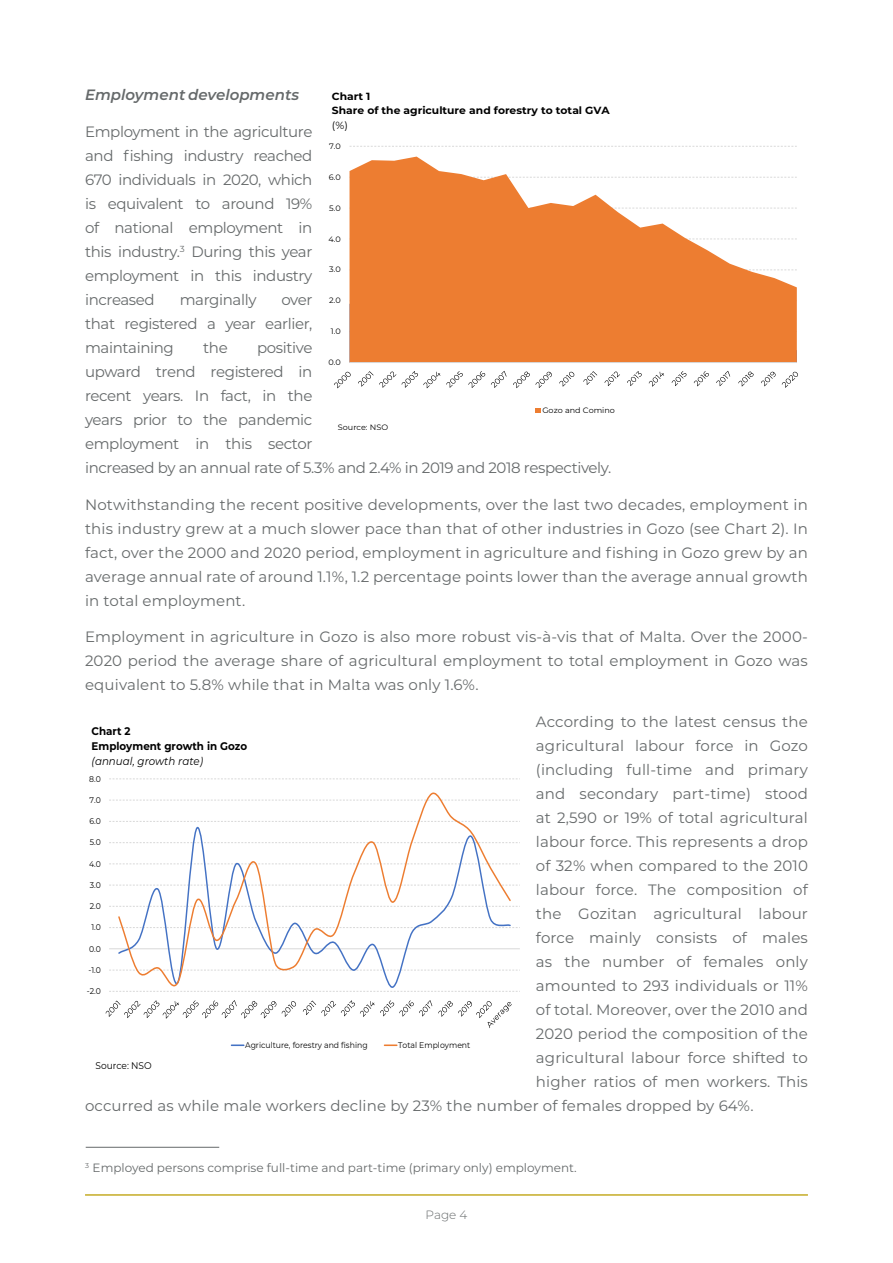
<style>
.page{position:relative;width:893px;height:1263px;background:#fff}
.page>*{position:absolute;margin:0;border:0;box-sizing:border-box;transform-origin:0 0}
.Text_Bodies{font:15px/24px "Montserrat";letter-spacing:.01em;color:#666a6b;text-align:justify}
.Text_Bodies-2{font:15px/24px "Montserrat";letter-spacing:-.025em;color:#666a6b}
.Text_Bodies-3{font:italic 600 15px "Montserrat";color:#666a6b}
.Foot_Notes{font:12px "Montserrat";color:#666a6b}
.t1{font:300 12px "Montserrat";color:#666a6b}
.t2{font:700 11.1px/15.3px "Montserrat";color:#000;scale:.93 1}
.t3{font:700 10.35px/14.4px "Montserrat";color:#000}
.t4{font:9.75px "Montserrat";color:#000;scale:.93 1}
.t5{font:8.25px "Montserrat";color:#000;scale:.93 1}
.t6{font:7.8px "Montserrat";color:#000}
.s1{font-weight:400}
.s2{font-weight:400;font-style:italic}
</style>
<div class="page">
<hr style="left:85px;top:1194px;width:723px;height:2px;background:#c4ab25">
<hr style="left:86px;top:1147px;width:133px;height:1px;background:#666a6b">
<svg style="left:109px;top:927px;width:411px;height:1px"></svg>
<svg style="left:109px;top:842px;width:411px;height:1px"></svg>
<svg style="left:109px;top:821px;width:411px;height:1px"></svg>
<svg style="left:109px;top:779px;width:411px;height:1px"></svg>
<hr style="left:109px;top:948px;width:411px;height:1px;background:#d9d9d9">
<svg style="left:117px;top:792px;width:395px;height:200px"></svg>
<svg style="left:106px;top:1000px;width:170px;height:19px"></svg>
<svg style="left:282px;top:1001px;width:14px;height:16px"></svg>
<svg style="left:303px;top:1000px;width:129px;height:17px"></svg>
<svg style="left:438px;top:1001px;width:73px;height:27px"></svg>
<svg style="left:231px;top:1044px;width:13px;height:2px"></svg>
<svg style="left:384px;top:1044px;width:13px;height:2px"></svg>
<svg style="left:350px;top:146px;width:447px;height:1px"></svg>
<svg style="left:350px;top:157px;width:447px;height:205px;fill:#ed7d31"></svg>
<hr style="left:350px;top:362px;width:447px;height:1px;background:#d9d9d9">
<svg style="left:334px;top:372px;width:17px;height:16px"></svg>
<svg style="left:358px;top:371px;width:38px;height:17px"></svg>
<svg style="left:402px;top:371px;width:38px;height:17px"></svg>
<svg style="left:446px;top:371px;width:39px;height:17px"></svg>
<svg style="left:491px;top:371px;width:16px;height:17px"></svg>
<svg style="left:513px;top:371px;width:39px;height:17px"></svg>
<svg style="left:559px;top:372px;width:15px;height:15px"></svg>
<svg style="left:583px;top:371px;width:14px;height:14px"></svg>
<svg style="left:605px;top:371px;width:15px;height:15px"></svg>
<svg style="left:627px;top:371px;width:15px;height:15px"></svg>
<svg style="left:649px;top:371px;width:15px;height:16px"></svg>
<svg style="left:672px;top:371px;width:14px;height:15px"></svg>
<svg style="left:694px;top:371px;width:15px;height:15px"></svg>
<svg style="left:716px;top:371px;width:14px;height:15px"></svg>
<svg style="left:738px;top:371px;width:16px;height:15px"></svg>
<svg style="left:761px;top:372px;width:15px;height:14px"></svg>
<svg style="left:782px;top:372px;width:16px;height:16px"></svg>
<svg style="left:535px;top:408px;width:5px;height:5px"></svg>
<p class="Text_Bodies-3" style="left:85px;top:84px;width:216px">Employment developments</p>
<p class="Text_Bodies" style="left:85px;top:119px;width:229px">Employment in the agriculture and fishing industry reached 670 individuals in 2020, which is equivalent to around 19% of national employment in this industry.<sup>3</sup> During this year employment in this industry increased</p>
<p class="t3" style="left:332px;top:88px;width:279px">Chart 1<br>Share of the agriculture and forestry to total GVA <span class="s1">(%)</span></p>
<p class="t6" style="left:329px;top:141px;width:13px">7.0</p>
<p class="t6" style="left:329px;top:172px;width:13px">6.0</p>
<p class="t6" style="left:329px;top:202px;width:13px">5.0</p>
<p class="t6" style="left:329px;top:233px;width:14px">4.0</p>
<p class="t6" style="left:329px;top:264px;width:13px">3.0</p>
<p class="Text_Bodies-2" style="left:180px;top:287px;width:78px">marginally</p>
<p class="Text_Bodies" style="left:85px;top:287px;width:229px;text-indent:196px">over that registered a year earlier, maintaining</p>
<p class="t6" style="left:329px;top:295px;width:13px">2.0</p>
<p class="t6" style="left:331px;top:326px;width:11px">1.0</p>
<p class="Text_Bodies-2" style="left:85px;top:335px;width:528px;text-indent:172px">positive<br>upward trend registered in<br>recent years. In fact, in the<br>years prior to the pandemic<br>employment in this sector<br>increased by an annual rate of 5.3% and 2.4% in 2019 and 2018 respectively.</p>
<p class="Text_Bodies" style="left:85px;top:492px;width:724px">Notwithstanding the recent positive developments, over the last two decades, employment in this industry grew at a much slower pace than that of other industries in Gozo (see Chart 2). In fact, over the 2000 and 2020 period, employment in agriculture and fishing in Gozo grew by an average annual rate of around 1.1%, 1.2 percentage points lower than the average annual growth in total employment.</p>
<p class="Text_Bodies" style="left:85px;top:624px;width:724px">Employment in agriculture in Gozo is also more robust vis-à-vis that of Malta. Over the 2000- 2020 period the average share of agricultural employment to total employment in Gozo was equivalent to 5.8% while that in Malta was only 1.6%.</p>
<p class="Text_Bodies" style="left:536px;top:709px;width:274px">According to the latest census the</p>
<p class="Text_Bodies" style="left:536px;top:733px;width:274px">agricultural labour force in Gozo</p>
<p class="Text_Bodies" style="left:536px;top:757px;width:274px">(including full-time and primary</p>
<p class="Text_Bodies" style="left:536px;top:781px;width:273px">and secondary part-time) stood</p>
<p class="Text_Bodies" style="left:536px;top:805px;width:274px">at 2,590 or 19% of total agricultural</p>
<p class="Text_Bodies" style="left:536px;top:829px;width:274px">labour force. This represents a drop</p>
<p class="Text_Bodies" style="left:536px;top:853px;width:274px">of 32% when compared to the 2010</p>
<p class="Text_Bodies" style="left:536px;top:877px;width:274px">labour force. The composition of</p>
<p class="Text_Bodies" style="left:536px;top:901px;width:273px">the Gozitan agricultural labour</p>
<p class="Text_Bodies" style="left:536px;top:925px;width:274px">force mainly consists of males</p>
<p class="Text_Bodies" style="left:536px;top:949px;width:274px">as the number of females only</p>
<p class="Text_Bodies" style="left:536px;top:973px;width:273px">amounted to 293 individuals or 11%</p>
<p class="Text_Bodies" style="left:536px;top:997px;width:273px">of total. Moreover, over the 2010 and</p>
<p class="Text_Bodies" style="left:536px;top:1021px;width:273px">2020 period the composition of the</p>
<p class="Text_Bodies" style="left:536px;top:1045px;width:273px">agricultural labour force shifted to</p>
<p class="Text_Bodies" style="left:536px;top:1069px;width:274px">higher ratios of men workers. This</p>
<p class="Text_Bodies" style="left:85px;top:1093px;width:670px">occurred as while male workers decline by 23% the number of females dropped by 64%.</p>
<p class="Text_Bodies" style="left:203px;top:335px;width:26px">the</p>
<p class="t6" style="left:329px;top:357px;width:14px">0.0</p>
<p class="t6" style="left:542px;top:405px;width:74px">Gozo and Comino</p>
<p class="t6" style="left:338px;top:422px;width:52px">Source: NSO</p>
<p class="t2" style="left:92px;top:722px;width:169px">Chart 2<br>Employment growth in Gozo <span class="s2">(annual, growth rate)</span></p>
<p class="t5" style="left:89px;top:773px;width:14px">8.0</p>
<p class="t5" style="left:90px;top:794px;width:14px">7.0</p>
<p class="t5" style="left:89px;top:815px;width:14px">6.0</p>
<p class="t5" style="left:90px;top:837px;width:14px">5.0</p>
<p class="t5" style="left:89px;top:858px;width:14px">4.0</p>
<p class="t5" style="left:90px;top:879px;width:14px">3.0</p>
<p class="t5" style="left:90px;top:900px;width:14px">2.0</p>
<p class="t5" style="left:91px;top:922px;width:12px">1.0</p>
<p class="t5" style="left:89px;top:943px;width:14px">0.0</p>
<p class="t5" style="left:88px;top:964px;width:15px">-1.0</p>
<p class="t5" style="left:87px;top:985px;width:17px">-2.0</p>
<p class="t5" style="left:245px;top:1039px;width:133px">Agriculture, forestry and fishing</p>
<p class="t5" style="left:398px;top:1039px;width:79px">Total Employment</p>
<p class="t4" style="left:95px;top:1059px;width:62px">Source: NSO</p>
<p class="Foot_Notes" style="left:85px;top:1160px;width:493px"><sup>3</sup> Employed persons comprise full-time and part-time (primary only) employment.</p>
<p class="t1" style="left:426px;top:1207px;width:43px">Page 4</p>
</div>
